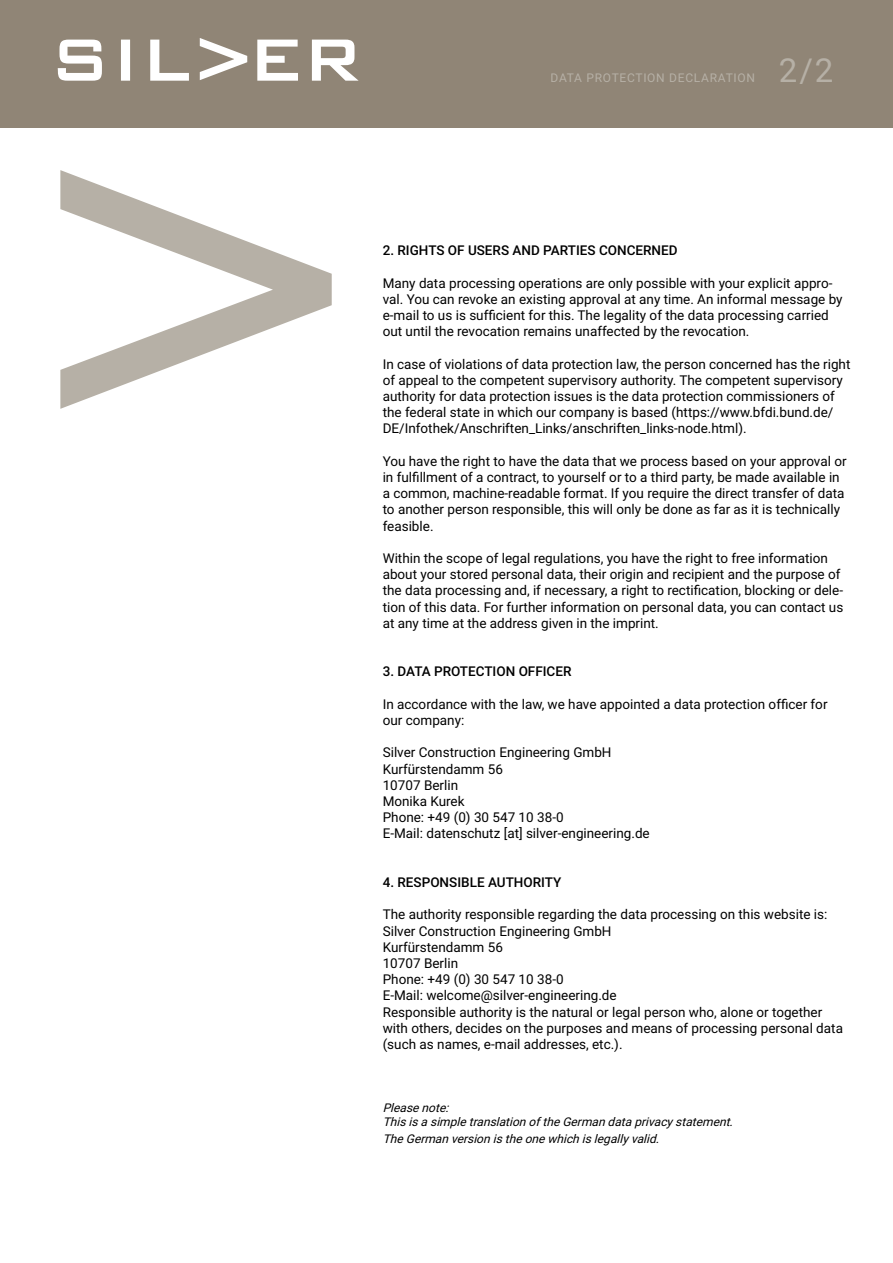
<style>
.page{position:relative;width:893px;height:1263px;background:#fff}
.page>*{position:absolute;margin:0;border:0;box-sizing:border-box;transform-origin:0 0}
.t1{font:33px "Roboto";color:#b6b0a6}
.t2{font:13.5px/16.2px "Roboto";color:#000}
.t3{font:500 13.5px "Roboto";color:#000}
.t4{font:italic 12px/14.4px "Roboto";color:#000}
.t5{font:12px "Roboto";letter-spacing:.06em;color:#b6b0a6}
</style>
<div class="page">
<svg style="left:60px;top:170px;width:272px;height:239px"></svg>
<div style="left:0;top:0;width:893px;height:128px;background:#908576"></div>
<svg style="left:58px;top:38px;width:301px;height:43px"></svg>
<p class="t5" style="left:550px;top:69px;width:206px">DATA PROTECTION DECLARATION</p>
<h1 class="t1" style="left:779px;top:47px;width:56px">2/2</h1>
<p class="t3" style="left:383px;top:241px;width:296px">2. RIGHTS OF USERS AND PARTIES CONCERNED</p>
<p class="t2" style="left:383px;top:274px;width:461px">Many data processing operations are only possible with your explicit appro&shy;val. You can revoke an existing approval at any time. An informal message by e-mail to us is sufficient for this. The legality of the data processing carried out until the revocation remains unaffected by the revocation.</p>
<p class="t2" style="left:383px;top:355px;width:469px">In case of violations of data protection law, the person concerned has the right of appeal to the competent supervisory authority. The competent supervisory authority for data protection issues is the data protection commissioners of the federal state in which our company is based (https://www.bfdi.bund.de/ DE/Infothek/Anschriften_Links/anschriften_links-node.html).</p>
<p class="t2" style="left:383px;top:452px;width:465px">You have the right to have the data that we process based on your approval or in fulfillment of a contract, to yourself or to a third party, be made available in a common, machine-readable format. If you require the direct transfer of data to another person responsible, this will only be done as far as it is technically feasible.</p>
<p class="t2" style="left:383px;top:550px;width:462px">Within the scope of legal regulations, you have the right to free information about your stored personal data, their origin and recipient and the purpose of the data processing and, if necessary, a right to rectification, blocking or dele&shy;tion of this data. For further information on personal data, you can contact us at any time at the address given in the imprint.</p>
<p class="t3" style="left:383px;top:662px;width:190px">3. DATA PROTECTION OFFICER</p>
<p class="t2" style="left:383px;top:695px;width:446px">In accordance with the law, we have appointed a data protection officer for our company:</p>
<p class="t2" style="left:383px;top:744px;width:269px">Silver Construction Engineering GmbH<br>Kurfürstendamm 56<br>10707 Berlin<br>Monika Kurek<br>Phone: +49 (0) 30 547 10 38-0<br>E-Mail: datenschutz [at] silver-engineering.de</p>
<p class="t3" style="left:383px;top:873px;width:180px">4. RESPONSIBLE AUTHORITY</p>
<p class="t2" style="left:383px;top:906px;width:462px">The authority responsible regarding the data processing on this website is:<br>Silver Construction Engineering GmbH<br>Kurfürstendamm 56<br>10707 Berlin<br>Phone: +49 (0) 30 547 10 38-0<br>E-Mail: welcome@silver-engineering.de<br>Responsible authority is the natural or legal person who, alone or together with others, decides on the purposes and means of processing personal data (such as names, e-mail addresses, etc.).</p>
<p class="t4" style="left:383px;top:1100px;width:356px">Pleasenote:<br>ThisisasimpletranslationoftheGermandataprivacystatement.</p>
<p class="t4" style="left:383px;top:1131px;width:282px">TheGermanversionistheonewhichislegallyvalid.</p>
</div>
